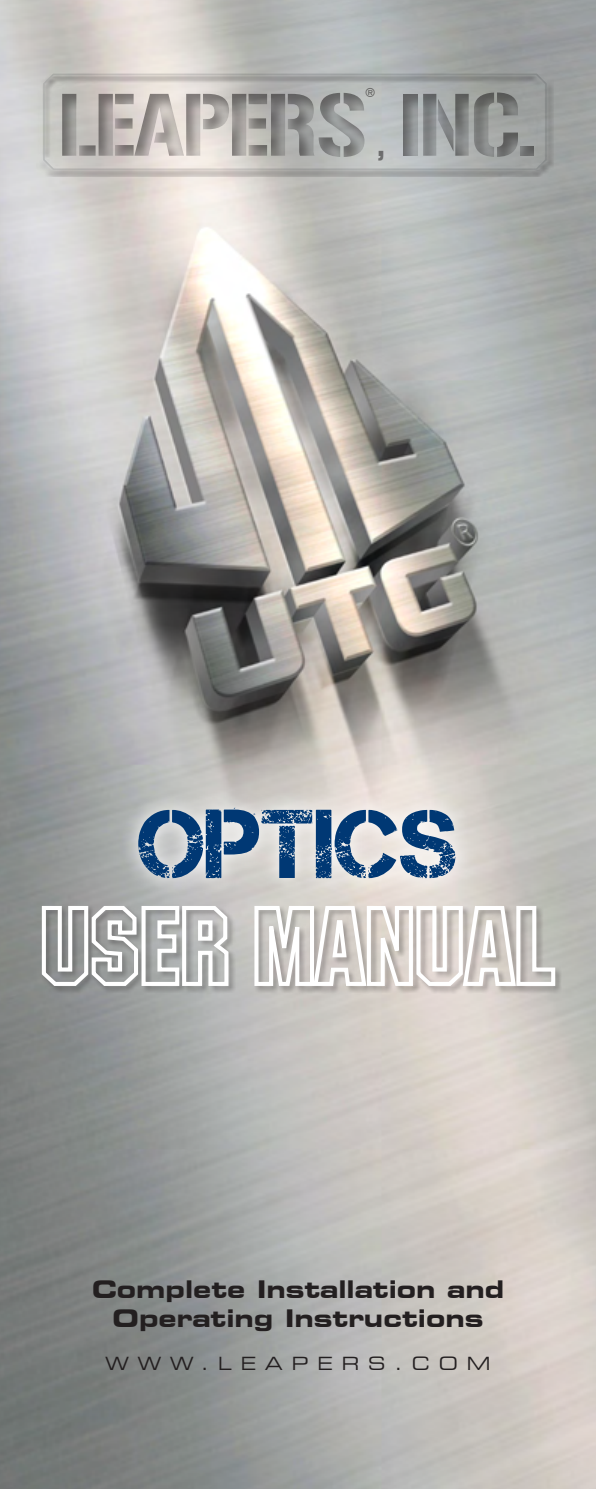
<style>
.page{position:relative;width:596px;height:1489px;background:#fff}
.page>*{position:absolute;margin:0;border:0;box-sizing:border-box;transform-origin:0 0}
.t1{font:97.5px "Captureit";color:#003874}
.t2{font:700 expanded 24px/28.8px "Square 721 BT";color:#231f20;text-align:center}
.t3{font:expanded 18px "Square 721 BT";letter-spacing:.5em;color:#231f20}
</style>
<div class="page">
<img style="left:0;top:0;width:595px;height:1488px">
<div style="left:42px;top:905px;width:519px;height:89px;background:#231f20;opacity:.3"></div>
<svg style="left:40px;top:903px;width:190px;height:86px"></svg>
<svg style="left:252px;top:877px;width:305px;height:112px"></svg>
<div style="left:1px;top:61px;width:594px;height:113px;background:#231f20;opacity:.87"></div>
<div style="left:36px;top:67px;width:517px;height:102px;background:#fff;opacity:.5"></div>
<div style="left:36px;top:74px;width:517px;height:103px;background:#231f20;opacity:.3"></div>
<svg style="left:42px;top:72px;width:505px;height:99px;background:#afaeac"></svg>
<svg style="left:119px;top:790px;width:354px;height:108px;background:#dedbd8"></svg>
<h1 class="t1" style="left:138px;top:789px;width:320px">OPTICS</h1>
<p class="t2" style="left:92px;top:1274px;width:413px">Complete Installation and<br>Operating Instructions</p>
<p class="t3" style="left:105px;top:1352px;width:386px">WWW.LEAPERS.COM</p>
</div>
